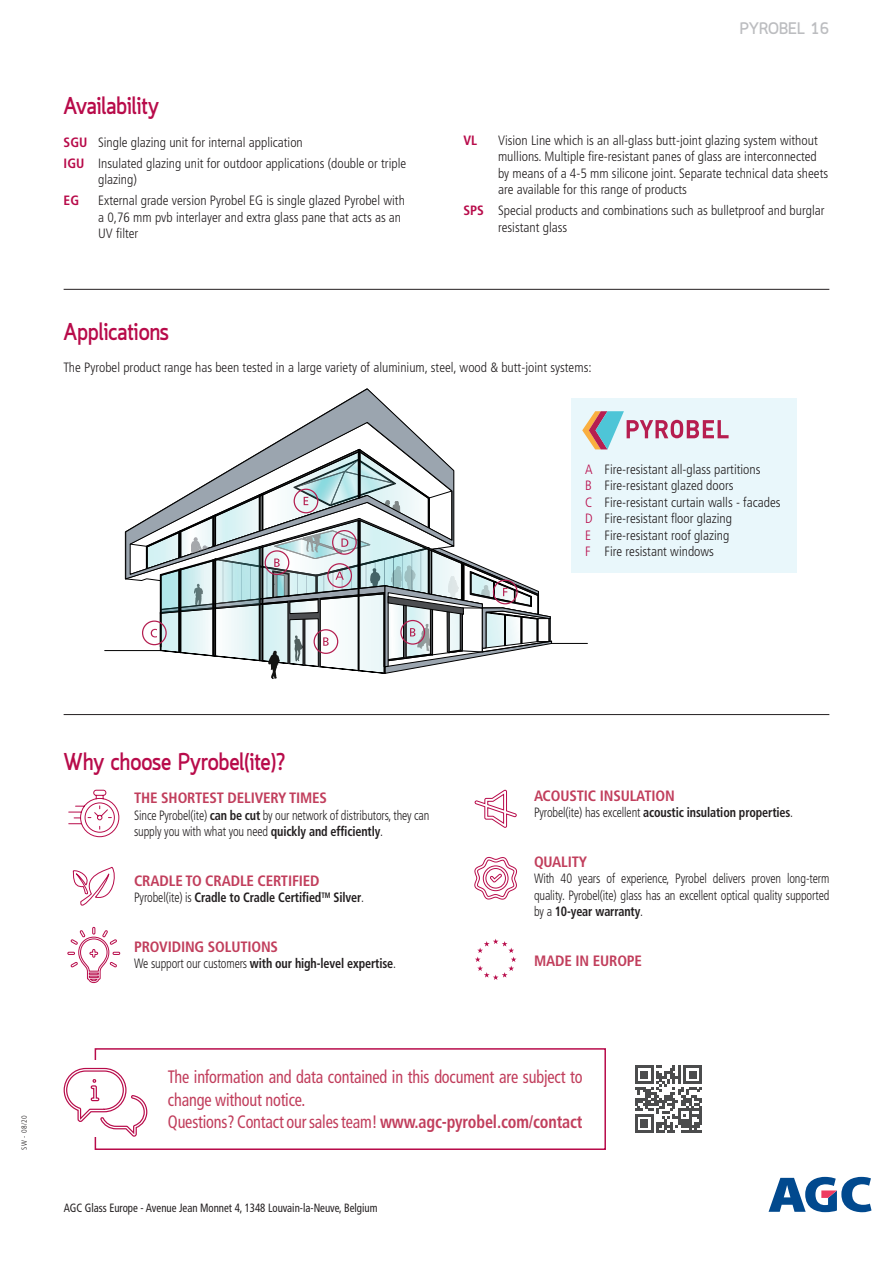
<style>
.page{position:relative;width:893px;height:1263px;background:#fff}
.page>*{position:absolute;margin:0;border:0;box-sizing:border-box;transform-origin:0 0}
.t1{font:700 24px "Quark";color:#b80b4a;scale:.9 1}
.txt_courant{font:condensed 18px/22.5px "Frutiger LT Std";letter-spacing:-.01em;color:#c13e5c;scale:.9 1}
.t2{font:700 16.5px "Quark";color:#bcbdc0}
.txt_courant-2{font:700 condensed 15px "Frutiger LT Std";letter-spacing:-.01em;color:#c13e5c}
.txt_courant-3{font:300 condensed 13.5px/16.5px "Frutiger LT Std";color:#231f20}
.txt_courant-4{font:300 condensed 13.5px/16.5px "Frutiger LT Std";color:#231f20;scale:.9 1}
.txt_courant-5{font:700 condensed 13.5px "Frutiger LT Std";letter-spacing:-.01em;color:#231f20;scale:.9 1}
.t3{font:700 condensed 13.5px "Frutiger LT Std";color:#b80b4a}
.t4{font:condensed 12px "Frutiger LT Std";color:#231f20;scale:.9 1}
.t5{font:300 condensed 7.5px "Frutiger LT Std";color:#231f20}
.s1{font-weight:700;color:#b80b4a}
.s2{color:#b80b4a}
.s3{font-weight:700}
.s4{font-weight:300}
</style>
<div class="page">
<svg style="left:768px;top:1177px;width:103px;height:35px"></svg>
<hr style="left:552px;top:643px;width:35px;height:1px;background:#000">
<svg style="left:266px;top:388px;width:165px;height:60px"></svg>
<hr style="left:105px;top:650px;width:55px;height:1px;background:#000">
<svg style="left:125px;top:448px;width:427px;height:231px"></svg>
<svg style="left:68px;top:789px;width:52px;height:48px"></svg>
<svg style="left:474px;top:789px;width:43px;height:39px"></svg>
<svg style="left:474px;top:856px;width:44px;height:44px"></svg>
<svg style="left:67px;top:866px;width:53px;height:117px"></svg>
<svg style="left:475px;top:939px;width:41px;height:41px"></svg>
<svg style="left:635px;top:1065px;width:67px;height:68px"></svg>
<div style="left:95px;top:1048px;width:511px;height:102px;border:2px solid #b80b4a"></div>
<div style="left:86px;top:1060px;width:48px;height:76px;background:#fff"></div>
<svg style="left:63px;top:1067px;width:85px;height:70px"></svg>
<hr style="left:64px;top:714px;width:765px;height:1px;background:#231f20">
<hr style="left:64px;top:289px;width:765px;height:1px;background:#231f20">
<div style="left:571px;top:398px;width:226px;height:175px;background:#e9f7fb"></div>
<svg style="left:582px;top:411px;width:147px;height:38px"></svg>
<p class="t1" style="left:64px;top:92px;width:107px">Availability</p>
<p class="txt_courant-3" style="left:64px;top:134px;width:241px"><span class="s1">SGU</span> Single glazing unit for internal application</p>
<p class="txt_courant-3" style="left:98px;top:155px;width:310px;text-indent:-34px"><span class="s1">IGU</span> Insulated glazing unit for outdoor applications (double or triple glazing)</p>
<p class="t3" style="left:64px;top:192px;width:17px">EG</p>
<p class="txt_courant-3" style="left:98px;top:192px;width:308px">External grade version Pyrobel EG is single glazed Pyrobel with a 0,76 mm pvb interlayer and extra glass pane that acts as an<br>UV filter</p>
<p class="t2" style="left:740px;top:18px;width:91px">PYROBEL 16</p>
<p class="t3" style="left:463px;top:132px;width:15px">VL</p>
<p class="txt_courant-3" style="left:498px;top:132px;width:332px">Vision Line which is an all-glass butt-joint glazing system without mullions. Multiple fire-resistant panes of glass are interconnected by means of a 4-5 mm silicone joint. Separate technical data sheets are available for this range of products</p>
<p class="txt_courant-3" style="left:498px;top:202px;width:328px;text-indent:-34px"><span class="s1">SPS</span> Special products and combinations such as bulletproof and burglar resistant glass</p>
<p class="t1" style="left:64px;top:318px;width:118px">Applications</p>
<p class="txt_courant-3" style="left:64px;top:360px;width:529px">The Pyrobel product range has been tested in a large variety of aluminium, steel, wood &amp; butt-joint systems:</p>
<p class="txt_courant-3" style="left:585px;top:461px;width:177px"><span class="s2">A</span> Fire-resistant all-glass partitions</p>
<p class="txt_courant-3" style="left:585px;top:478px;width:150px"><span class="s2">B</span> Fire-resistant glazed doors</p>
<p class="txt_courant-3" style="left:585px;top:494px;width:197px"><span class="s2">C</span> Fire-resistant curtain walls - facades</p>
<p class="txt_courant-3" style="left:585px;top:511px;width:149px"><span class="s2">D</span> Fire-resistant floor glazing</p>
<p class="txt_courant-3" style="left:585px;top:527px;width:146px"><span class="s2">E</span> Fire-resistant roof glazing</p>
<p class="txt_courant-3" style="left:585px;top:544px;width:131px"><span class="s2">F</span> Fire resistant windows</p>
<p class="t1" style="left:64px;top:748px;width:248px">Why choose Pyrobel(ite)?</p>
<p class="txt_courant-2" style="left:134px;top:789px;width:194px">THE SHORTEST DELIVERY TIMES</p>
<p class="txt_courant-4" style="left:134px;top:807px;width:330px">Since Pyrobel(ite) <span class="s3">can be cut</span> by our network of distributors, they can supply you with what you need <span class="s3">quickly and efficiently</span>.</p>
<p class="txt_courant-2" style="left:134px;top:871px;width:187px">CRADLE TO CRADLE CERTIFIED</p>
<p class="txt_courant-5" style="left:134px;top:889px;width:257px"><span class="s4">Pyrobel(ite) is</span> Cradle to Cradle Certified<sup>TM</sup> Silver<span class="s4">.</span></p>
<p class="txt_courant-2" style="left:134px;top:937px;width:145px">PROVIDING SOLUTIONS</p>
<p class="txt_courant-5" style="left:134px;top:955px;width:293px"><span class="s4">We support our customers</span> with our high-level expertise<span class="s4">.</span></p>
<p class="txt_courant-2" style="left:534px;top:787px;width:142px">ACOUSTIC INSULATION</p>
<p class="txt_courant-5" style="left:534px;top:805px;width:289px"><span class="s4">Pyrobel(ite) has excellent</span> acoustic insulation properties<span class="s4">.</span></p>
<p class="txt_courant-2" style="left:534px;top:853px;width:55px">QUALITY</p>
<p class="txt_courant-4" style="left:534px;top:871px;width:330px;text-align:justify">With 40 years of experience, Pyrobel delivers proven long-term quality. Pyrobel(ite) glass has an excellent optical quality supported by a <span class="s3">10-year warranty</span>.</p>
<p class="txt_courant-2" style="left:534px;top:952px;width:110px">MADE IN EUROPE</p>
<p class="t5" style="left:20px;top:1150px;width:36px;rotate:-90deg">SW - 08/20</p>
<p class="txt_courant" style="left:168px;top:1066px;width:462px">The information and data contained in this document are subject to change without notice.</p>
<p class="txt_courant" style="left:168px;top:1111px;width:462px">Questions? Contact our sales team! <span class="s3">www.agc-pyrobel.com/contact</span></p>
<p class="t4" style="left:64px;top:1201px;width:350px">AGC Glass Europe - Avenue Jean Monnet 4, 1348 Louvain-la-Neuve, Belgium</p>
</div>
